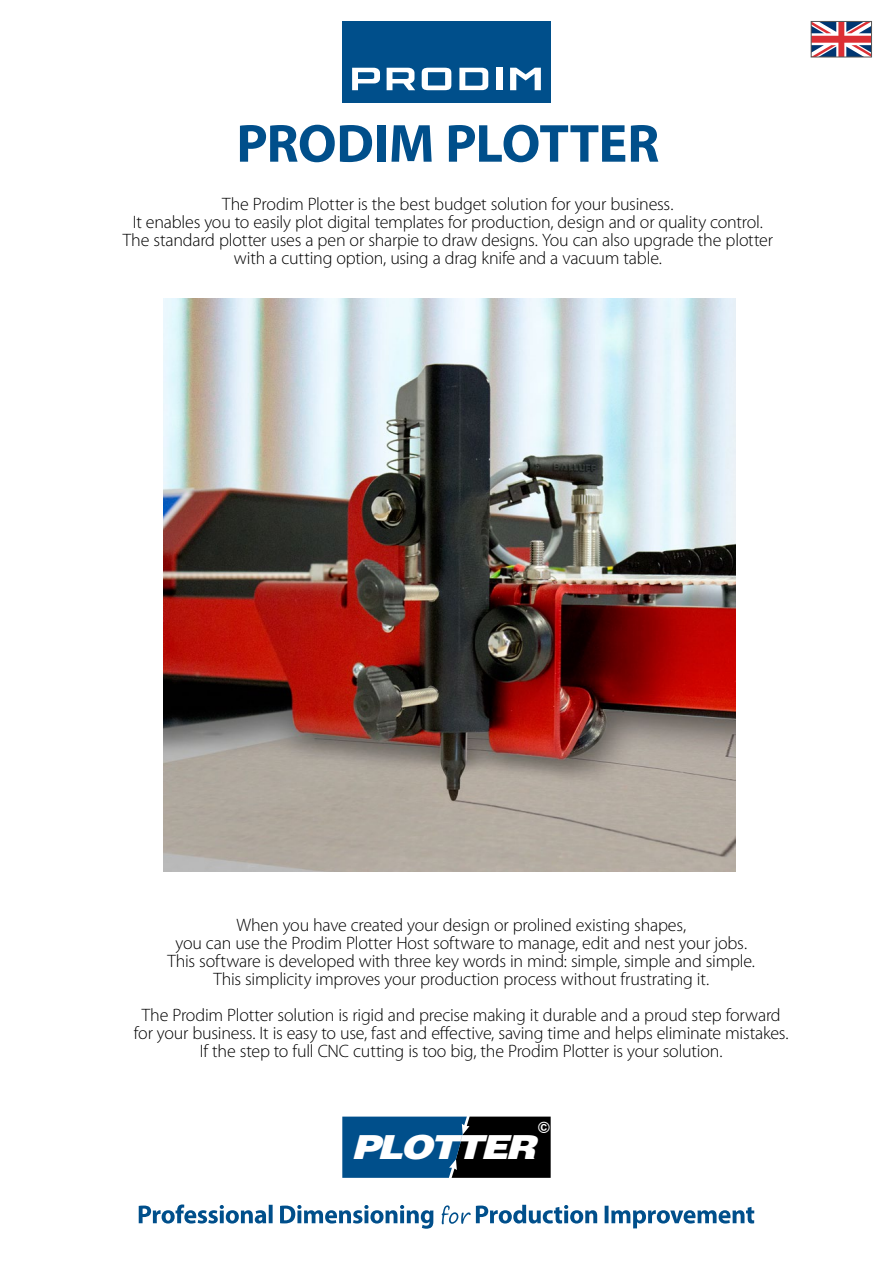
<style>
.page{position:relative;width:893px;height:1263px;background:#fff}
.page>*{position:absolute;margin:0;border:0;box-sizing:border-box;transform-origin:0 0}
.t1{font:700 54px "Myriad Pro";letter-spacing:-.015em;color:#004f8b}
.t2{font:italic 900 33.15px "Helvetica";letter-spacing:-.07em;color:#fff;scale:1.17 1}
.t3{font:300 18px/18px "Myriad Pro";letter-spacing:-.015em;color:#000;text-align:center}
.t4{font:15.75px "Swiss 721 BT Bold Rounded";color:#fff}
</style>
<div class="page">
<svg style="left:442px;top:1205px;width:312px;height:23px"></svg>
<svg style="left:139px;top:1204px;width:294px;height:25px"></svg>
<svg style="left:813px;top:23px;width:57px;height:32px"></svg>
<div style="left:811px;top:21px;width:61px;height:36px;border:1px solid #575756"></div>
<div style="left:342px;top:21px;width:209px;height:82px;background:#004f8b"></div>
<div style="left:496px;top:68px;width:6px;height:22px;background:#fff"></div>
<svg style="left:422px;top:68px;width:29px;height:22px"></svg>
<svg style="left:352px;top:68px;width:28px;height:22px"></svg>
<svg style="left:387px;top:68px;width:28px;height:22px"></svg>
<svg style="left:459px;top:68px;width:29px;height:22px"></svg>
<svg style="left:510px;top:68px;width:31px;height:22px"></svg>
<img style="left:163px;top:298px;width:573px;height:573px">
<svg style="left:342px;top:1116px;width:209px;height:62px;background:#063152"></svg>
<h1 class="t1" style="left:236px;top:108px;width:424px">PRODIM PLOTTER</h1>
<p class="t3" style="left:123px;top:196px;width:652px">The Prodim Plotter is the best budget solution for your business.<br>It enables you to easily plot digital templates for production, design and or quality control.<br>The standard plotter uses a pen or sharpie to draw designs. You can also upgrade the plotter with a cutting option, using a drag knife and a vacuum table.</p>
<p class="t3" style="left:167px;top:916px;width:589px">When you have created your design or prolined existing shapes,<br>you can use the Prodim Plotter Host software to manage, edit and nest your jobs.<br>This software is developed with three key words in mind: simple, simple and simple.<br>This simplicity improves your production process without frustrating it.</p>
<p class="t3" style="left:134px;top:1006px;width:656px">The Prodim Plotter solution is rigid and precise making it durable and a proud step forward for your business. It is easy to use, fast and effective, saving time and helps eliminate mistakes.<br>If the step to full CNC cutting is too big, the Prodim Plotter is your solution.</p>
<p class="t4" style="left:537px;top:1117px;width:15px">©</p>
<h2 class="t2" style="left:352px;top:1125px;width:159px">PLOTTER</h2>
</div>
